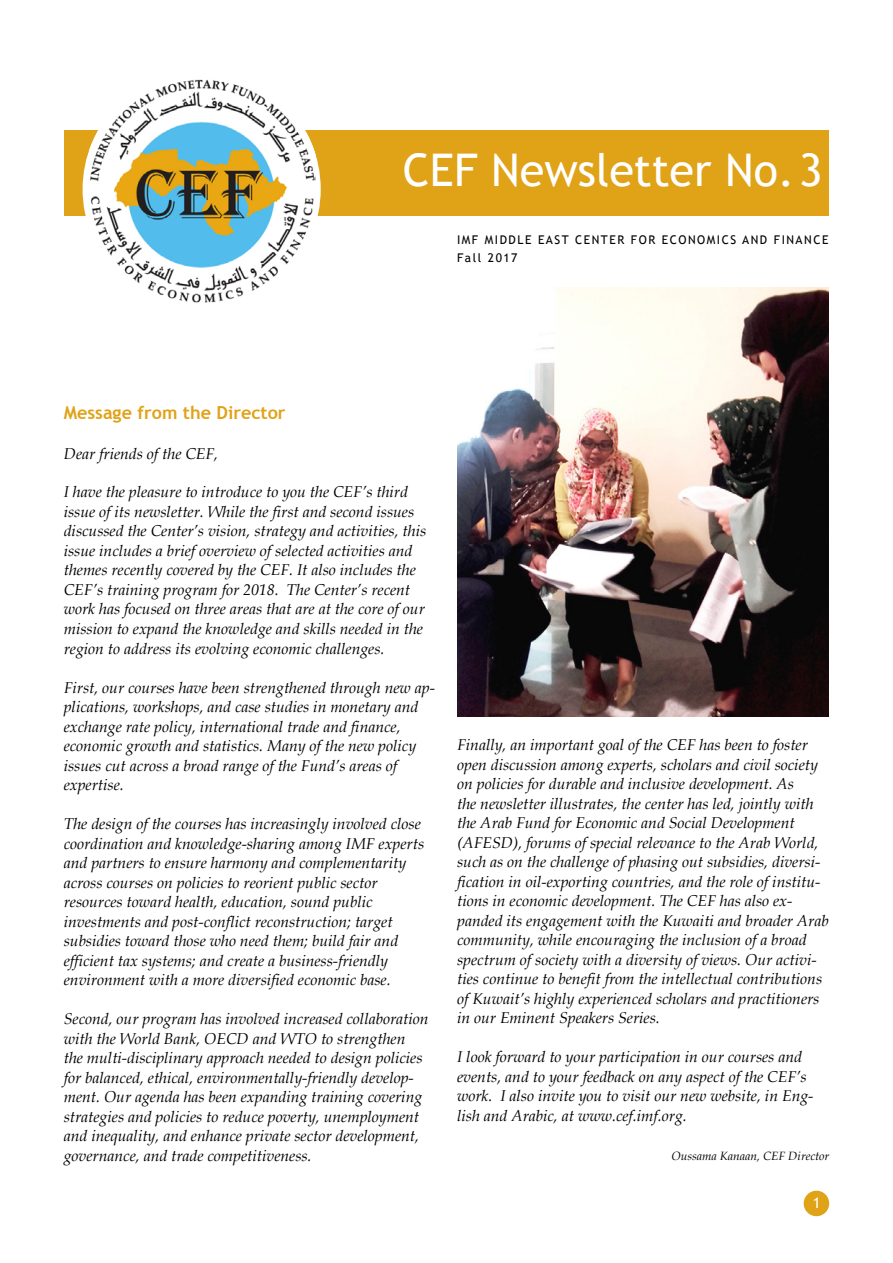
<style>
.page{position:relative;width:893px;height:1263px;background:#fff}
.page>*{position:absolute;margin:0;border:0;box-sizing:border-box;transform-origin:0 0}
.t1{font:45px "Trebuchet MS";color:#fff}
.t2{font:700 18px "Trebuchet MS";color:#e0a217}
.t3{font:italic 15.75px/19.5px "Book Antiqua";color:#000}
.t4{font:15px "Trebuchet MS";color:#fff}
.t5{font:12px/18px "Trebuchet MS";letter-spacing:.125em;color:#000}
.t6{font:italic 12px "Book Antiqua";color:#000}
</style>
<div class="page">
<img style="left:457px;top:287px;width:372px;height:429px">
<div style="left:64px;top:131px;width:765px;height:85px;background:#e0a217"></div>
<div style="left:83px;top:70px;width:238px;height:238px;background:#fff;border-radius:50%"></div>
<img style="left:89px;top:79px;width:227px;height:224px">
<div style="left:804px;top:1191px;width:25px;height:25px;background:#e0a217;border-radius:50%"></div>
<h1 class="t1" style="left:403px;top:144px;width:421px">CEF Newsletter No. 3</h1>
<p class="t5" style="left:457px;top:230px;width:373px">IMF MIDDLE EAST CENTER FOR ECONOMICS AND FINANCE<br>Fall 2017</p>
<p class="t2" style="left:64px;top:402px;width:223px">Message from the Director</p>
<p class="t3" style="left:64px;top:444px;width:156px">Dear friends of the CEF,</p>
<p class="t3" style="left:64px;top:483px;width:364px">I have the pleasure to introduce to you the CEF’s third issue of its newsletter. While the first and second issues discussed the Center’s vision, strategy and activities, this issue includes a brief overview of selected activities and themes recently covered by the CEF. It also includes the CEF’s training program for 2018. The Center’s recent work has focused on three areas that are at the core of our mission to expand the knowledge and skills needed in the region to address its evolving economic challenges.</p>
<p class="t3" style="left:64px;top:678px;width:373px">First, our courses have been strengthened through new ap&shy;plications, workshops, and case studies in monetary and exchange rate policy, international trade and finance, economic growth and statistics. Many of the new policy issues cut across a broad range of the Fund’s areas of expertise.</p>
<p class="t3" style="left:64px;top:814px;width:362px">The design of the courses has increasingly involved close coordination and knowledge-sharing among IMF experts and partners to ensure harmony and complementarity across courses on policies to reorient public sector resources toward health, education, sound public investments and post-conflict reconstruction; target subsidies toward those who need them; build fair and efficient tax systems; and create a business-friendly environment with a more diversified economic base.</p>
<p class="t3" style="left:64px;top:1009px;width:366px">Second, our program has involved increased collaboration with the World Bank, OECD and WTO to strengthen the multi-disciplinary approach needed to design policies for balanced, ethical, environmentally-friendly develop&shy;ment. Our agenda has been expanding training covering strategies and policies to reduce poverty, unemployment and inequality, and enhance private sector development, governance, and trade competitiveness.</p>
<p class="t3" style="left:457px;top:735px;width:373px">Finally, an important goal of the CEF has been to foster open discussion among experts, scholars and civil society on policies for durable and inclusive development. As<br>the newsletter illustrates, the center has led, jointly with the Arab Fund for Economic and Social Development (AFESD), forums of special relevance to the Arab World, such as on the challenge of phasing out subsidies, diversi&shy;fication in oil-exporting countries, and the role of institu&shy;tions in economic development. The CEF has also ex&shy;panded its engagement with the Kuwaiti and broader Arab community, while encouraging the inclusion of a broad spectrum of society with a diversity of views. Our activi&shy;ties continue to benefit from the intellectual contributions of Kuwait’s highly experienced scholars and practitioners in our Eminent Speakers Series.</p>
<p class="t3" style="left:457px;top:1047px;width:358px">I look forward to your participation in our courses and events, and to your feedback on any aspect of the CEF’s work. I also invite you to visit our new website, in Eng&shy;lish and Arabic, at www.cef.imf.org.</p>
<p class="t6" style="left:672px;top:1149px;width:159px">Oussama Kanaan, CEF Director</p>
<p class="t4" style="left:813px;top:1194px;width:9px">1</p>
</div>
